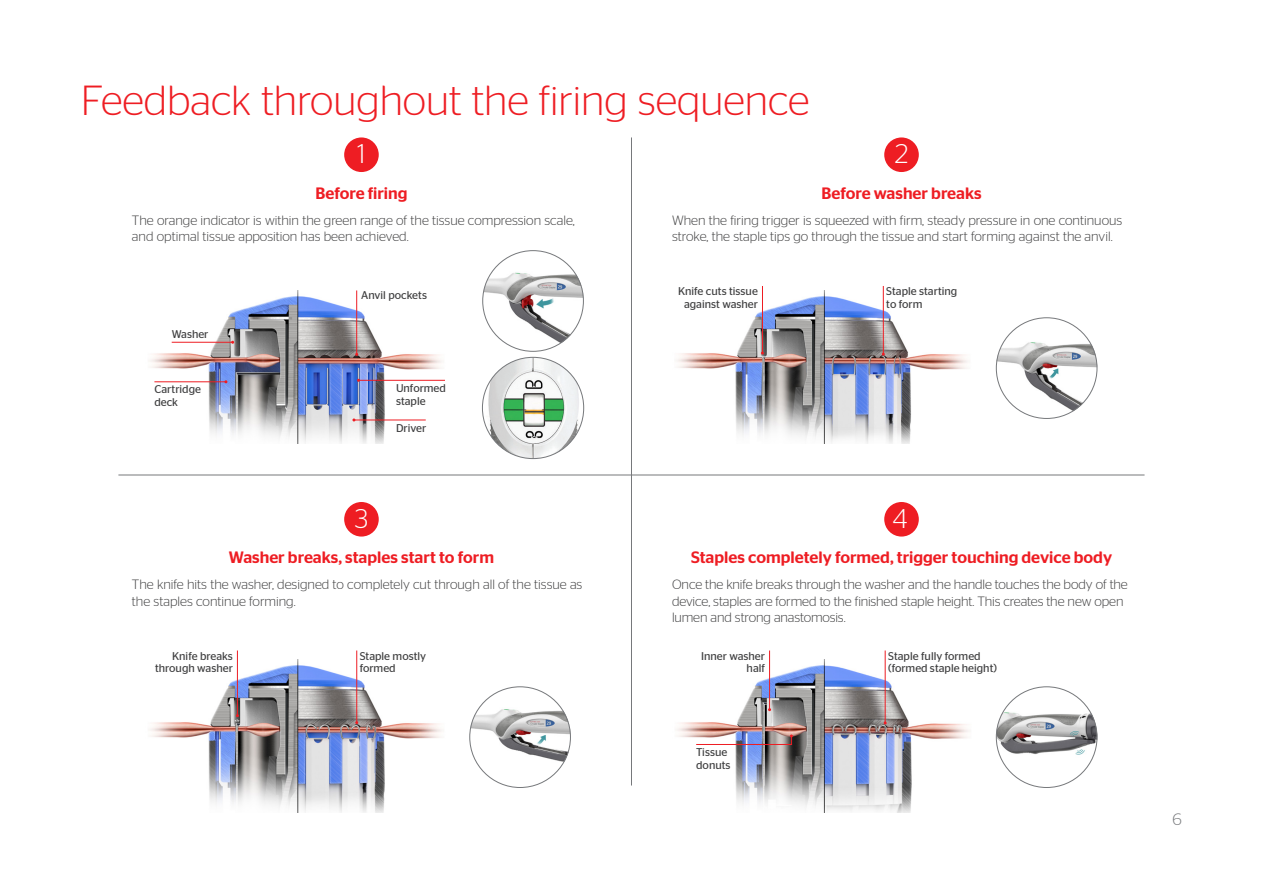
<style>
.page{position:relative;width:1263px;height:893px;background:#fff}
.page>*{position:absolute;margin:0;border:0;box-sizing:border-box;transform-origin:0 0}
.page_head{font:300 42px "Stag Sans";color:#ee1d23}
.t1{font:300 27px "Stag Sans";color:#fff}
.gray_bar_head{font:500 16.5px "Stag Sans";color:#ee1d23}
.t2{font:300 16.5px "Stag Sans";color:#76787b}
.callout_copy{font:300 13.5px/16.5px "Stag Sans";color:#3e3e3f}
.callout_copy-2{font:11.25px/12.8px "Stag Sans";color:#3e3e3f}
</style>
<div class="page">
<div style="left:344px;top:502px;width:35px;height:35px;background:#ee1d23;border-radius:50%"></div>
<div style="left:884px;top:502px;width:35px;height:35px;background:#ee1d23;border-radius:50%"></div>
<img style="left:482px;top:250px;width:102px;height:102px;border-radius:51px">
<hr style="left:631px;top:137px;width:1px;height:648px;background:#76787b">
<hr style="left:118px;top:475px;width:1026px;height:1px;background:#76787b">
<div style="left:344px;top:137px;width:35px;height:35px;background:#ee1d23;border-radius:50%"></div>
<div style="left:884px;top:137px;width:35px;height:35px;background:#ee1d23;border-radius:50%"></div>
<img style="left:996px;top:317px;width:101px;height:102px;border-radius:51px">
<img style="left:469px;top:686px;width:102px;height:102px;border-radius:51px">
<img style="left:996px;top:686px;width:101px;height:102px;border-radius:51px">
<img style="left:676px;top:290px;width:292px;height:153px">
<hr style="left:762px;top:286px;width:1px;height:67px;background:#ee1d23">
<hr style="left:883px;top:286px;width:1px;height:68px;background:#ee1d23">
<img style="left:150px;top:659px;width:292px;height:153px">
<hr style="left:237px;top:650px;width:1px;height:66px;background:#ee1d23">
<hr style="left:356px;top:650px;width:1px;height:73px;background:#ee1d23">
<img style="left:677px;top:659px;width:292px;height:153px">
<hr style="left:769px;top:650px;width:1px;height:60px;background:#ee1d23">
<hr style="left:885px;top:650px;width:1px;height:73px;background:#ee1d23">
<svg style="left:695px;top:734px;width:98px;height:11px"></svg>
<img style="left:150px;top:290px;width:295px;height:153px">
<hr style="left:356px;top:290px;width:1px;height:64px;background:#ee1d23">
<hr style="left:172px;top:342px;width:61px;height:1px;background:#ee1d23">
<hr style="left:154px;top:381px;width:72px;height:1px;background:#ee1d23">
<hr style="left:358px;top:380px;width:87px;height:1px;background:#ee1d23">
<hr style="left:354px;top:420px;width:72px;height:1px;background:#ee1d23">
<img style="left:482px;top:357px;width:102px;height:102px;border-radius:51px">
<p class="page_head" style="left:81px;top:77px;width:730px">Feedback throughout the firing sequence</p>
<p class="t1" style="left:357px;top:139px;width:9px">1</p>
<p class="gray_bar_head" style="left:315px;top:183px;width:94px">Before firing</p>
<p class="t1" style="left:895px;top:139px;width:15px">2</p>
<p class="gray_bar_head" style="left:821px;top:183px;width:162px">Before washer breaks</p>
<p class="callout_copy" style="left:132px;top:212px;width:444px">The orange indicator is within the green range of the tissue compression scale, and optimal tissue apposition has been achieved.</p>
<p class="callout_copy-2" style="left:172px;top:328px;width:38px">Washer</p>
<p class="callout_copy-2" style="left:361px;top:289px;width:67px">Anvil pockets</p>
<p class="callout_copy-2" style="left:154px;top:383px;width:48px">Cartridge deck</p>
<p class="callout_copy-2" style="left:396px;top:382px;width:51px">Unformed staple</p>
<p class="callout_copy-2" style="left:396px;top:421px;width:32px">Driver</p>
<p class="t1" style="left:355px;top:504px;width:15px">3</p>
<p class="gray_bar_head" style="left:229px;top:548px;width:267px">Washer breaks, staples start to form</p>
<p class="callout_copy" style="left:132px;top:576px;width:452px">The knife hits the washer, designed to completely cut through all of the tissue as the staples continue forming.</p>
<p class="callout_copy" style="left:672px;top:212px;width:452px">When the firing trigger is squeezed with firm, steady pressure in one continuous stroke, the staple tips go through the tissue and start forming against the anvil.</p>
<p class="callout_copy-2" style="left:678px;top:285px;width:81px;text-align:center">Knife cuts tissue against washer</p>
<p class="callout_copy-2" style="left:886px;top:285px;width:72px">Staple starting to form</p>
<p class="t1" style="left:893px;top:504px;width:16px">4</p>
<p class="gray_bar_head" style="left:691px;top:548px;width:423px">Staples completely formed, trigger touching device body</p>
<p class="callout_copy" style="left:672px;top:576px;width:457px">Once the knife breaks through the washer and the handle touches the body of the device, staples are formed to the finished staple height. This creates the new open lumen and strong anastomosis.</p>
<p class="callout_copy-2" style="left:155px;top:649px;width:79px;text-align:right">Knife breaks through washer</p>
<p class="callout_copy-2" style="left:360px;top:649px;width:68px">Staple mostly formed</p>
<p class="callout_copy-2" style="left:701px;top:649px;width:65px;text-align:right">Inner washer half</p>
<p class="callout_copy-2" style="left:696px;top:746px;width:36px">Tissue donuts</p>
<p class="callout_copy-2" style="left:888px;top:649px;width:110px">Staple fully formed (formed staple height)</p>
<p class="t2" style="left:1172px;top:810px;width:11px">6</p>
</div>
